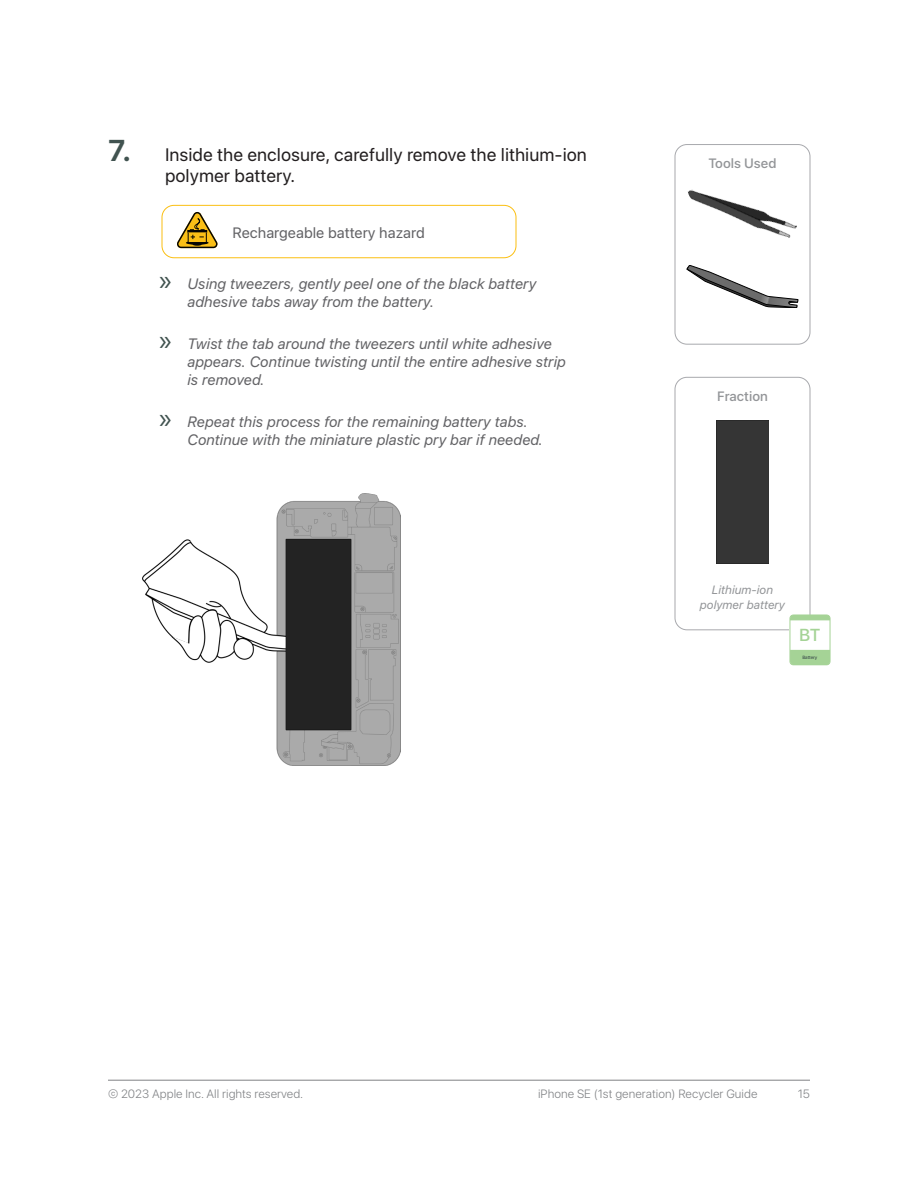
<style>
.page{position:relative;width:918px;height:1188px;background:#fff}
.page>*{position:absolute;margin:0;border:0;box-sizing:border-box;transform-origin:0 0}
.t1{font:18px/21px "SF Hello";color:#231f20}
.t2{font:500 17.25px "SF Hello";color:#a5d396}
.t3{font:italic 15px/18px "SF Hello";color:#636366}
.Hazard{font:15px "SF Hello";color:#636366}
.Fraction__Heading{font:500 13.5px "SF Hello";color:#939598}
.t4{font:300 12px "SF Hello";color:#808285}
.Fraction__Descriptio{font:italic 12px/15px "SF Hello";color:#939598;text-align:center}
.t5{font:500 4.65px "SF Hello";letter-spacing:-.02em;color:#41524f}
.s1{font-weight:600;font-size:30px;color:#415350}
.s2{font-family:"Myriad Pro";font-style:normal;font-size:30px;color:#415350}
</style>
<div class="page">
<hr style="left:108px;top:1080px;width:702px;height:1px;background:#808285">
<div style="left:162px;top:205px;width:354px;height:53px;border:1px solid #fbbf12;border-radius:12px"></div>
<svg style="left:177px;top:212px;width:41px;height:36px"></svg>
<img style="left:142px;top:493px;width:258px;height:272px">
<div style="left:675px;top:144px;width:135px;height:201px;border:1px solid #a8a9ad;border-radius:12px"></div>
<div style="left:675px;top:377px;width:135px;height:253px;border:1px solid #a8a9ad;border-radius:12px"></div>
<img style="left:688px;top:189px;width:109px;height:49px">
<svg style="left:687px;top:265px;width:111px;height:43px"></svg>
<div style="left:716px;top:421px;width:53px;height:143px;background:#353535"></div>
<div style="left:790px;top:620px;width:40px;height:32px;background:#fff"></div>
<svg style="left:790px;top:649px;width:40px;height:16px"></svg>
<svg style="left:790px;top:615px;width:40px;height:6px"></svg>
<div style="left:790px;top:615px;width:40px;height:50px;border:1px solid #a5d396;border-radius:3px"></div>
<p class="t1" style="left:165px;top:144px;width:423px;text-indent:-57px"><span class="s1">7.</span> Inside the enclosure, carefully remove the lithium-ion polymer battery.</p>
<p class="Hazard" style="left:232px;top:224px;width:194px">Rechargeable battery hazard</p>
<p class="t3" style="left:188px;top:274px;width:350px;text-indent:-28px"><span class="s2">»</span> Using tweezers, gently peel one of the black battery adhesive tabs away from the battery.</p>
<p class="t3" style="left:188px;top:334px;width:380px;text-indent:-28px"><span class="s2">»</span> Twist the tab around the tweezers until white adhesive appears. Continue twisting until the entire adhesive strip is removed.</p>
<p class="t3" style="left:188px;top:412px;width:357px;text-indent:-28px"><span class="s2">»</span> Repeat this process for the remaining battery tabs.<br>Continue with the miniature plastic pry bar if needed.</p>
<p class="Fraction__Heading" style="left:708px;top:155px;width:70px">Tools Used</p>
<p class="Fraction__Heading" style="left:717px;top:388px;width:52px">Fraction</p>
<p class="Fraction__Descriptio" style="left:700px;top:582px;width:87px">Lithium-ion polymer battery</p>
<p class="t2" style="left:799px;top:625px;width:23px">BT</p>
<p class="t5" style="left:802px;top:655px;width:16px">Battery</p>
<p class="t4" style="left:108px;top:1087px;width:197px">© 2023 Apple Inc. All rights reserved.</p>
<p class="t4" style="left:538px;top:1087px;width:221px">iPhone SE (1st generation) Recycler Guide</p>
<p class="t4" style="left:798px;top:1087px;width:14px">15</p>
</div>
